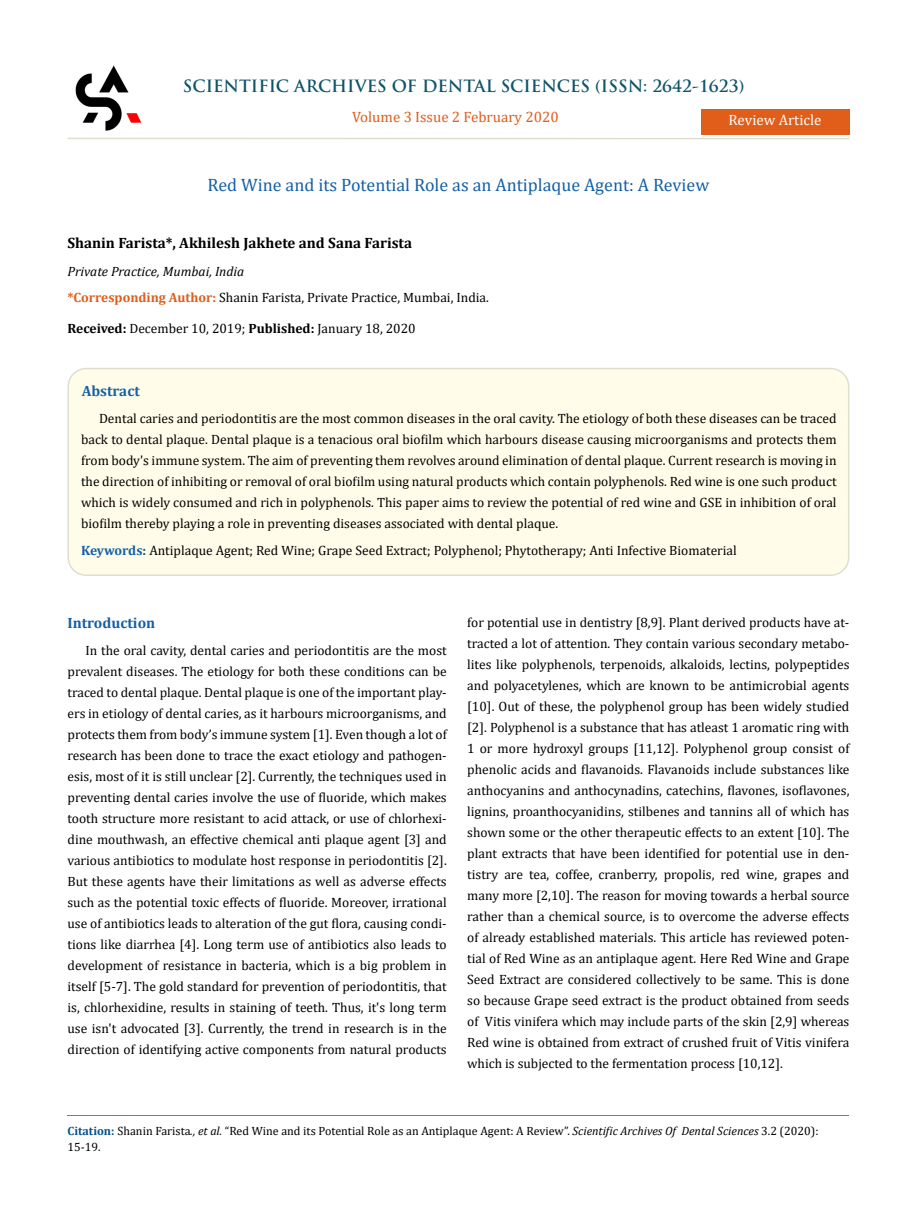
<style>
.page{position:relative;width:917px;height:1224px;background:#fff}
.page>*{position:absolute;margin:0;border:0;box-sizing:border-box;transform-origin:0 0}
.t1{font:18px "Cambria";color:#1560a6}
.t2{font:700 16.5px "Trajan Pro";color:#0e546a}
.t3{font:700 15px "Cambria";color:#000}
.t4{font:15px "Cambria";color:#e05d1a}
.t5{font:700 15px "Cambria";color:#1560a6}
.t6{font:15px "Cambria";color:#fff}
.t7{font:13.5px/21px "Cambria";color:#000;text-align:justify}
.t8{font:12px/16.5px "Cambria";color:#000}
.s1{font-style:italic}
.s2{font-weight:700;color:#e05d1a}
.s3{font-weight:700}
.s4{font-weight:700;color:#1560a6}
.s5{font-weight:700;color:#0e546a}
.s6{font-weight:700;color:#035089}
</style>
<div class="page">
<div style="left:700px;top:110px;width:149px;height:25px;background:#e05d1a"></div>
<img style="left:75px;top:65px;width:66px;height:66px">
<div style="left:68px;top:369px;width:780px;height:206px;background:#fffde9;border-radius:18px"></div>
<div style="left:67px;top:368px;width:782px;height:208px;border:2px solid #e0dfcd;border-radius:18px"></div>
<hr style="left:67px;top:138px;width:782px;height:1px;background:#e0dfcd">
<hr style="left:67px;top:1116px;width:782px;height:1px;background:#e05d1a">
<p class="t2" style="left:183px;top:76px;width:563px">SCIENTIFIC ARCHIVES OF DENTAL SCIENCES (ISSN: 2642-1623)</p>
<p class="t4" style="left:352px;top:108px;width:208px">Volume 3 Issue 2 February 2020</p>
<p class="t6" style="left:728px;top:111px;width:94px">Review Article</p>
<h1 class="t1" style="left:207px;top:174px;width:503px">Red Wine and its Potential Role as an Antiplaque Agent: A Review</h1>
<p class="t3" style="left:67px;top:232px;width:346px">Shanin Farista*, Akhilesh Jakhete and Sana Farista</p>
<p class="t7" style="left:67px;top:258px;width:423px;line-height:26.2px"><span class="s1">Private Practice, Mumbai, India<br></span><span class="s2">*Corresponding Author:</span> Shanin Farista, Private Practice, Mumbai, India.</p>
<p class="t7" style="left:67px;top:318px;width:350px"><span class="s3">Received:</span> December 10, 2019; <span class="s3">Published:</span> January 18, 2020</p>
<p class="t5" style="left:82px;top:380px;width:60px">Abstract</p>
<p class="t7" style="left:81px;top:408px;width:757px;text-indent:18px">Dental caries and periodontitis are the most common diseases in the oral cavity. The etiology of both these diseases can be traced back to dental plaque. Dental plaque is a tenacious oral biofilm which harbours disease causing microorganisms and protects them from body's immune system. The aim of preventing them revolves around elimination of dental plaque. Current research is moving in the direction of inhibiting or removal of oral biofilm using natural products which contain polyphenols. Red wine is one such product which is widely consumed and rich in polyphenols. This paper aims to review the potential of red wine and GSE in inhibition of oral biofilm thereby playing a role in preventing diseases associated with dental plaque.</p>
<p class="t7" style="left:81px;top:540px;width:657px"><span class="s4">Keywords</span><span class="s5">:</span> Antiplaque Agent; Red Wine; Grape Seed Extract; Polyphenol; Phytotherapy; Anti Infective Biomaterial</p>
<p class="t5" style="left:67px;top:612px;width:89px">Introduction</p>
<p class="t7" style="left:67px;top:639px;width:381px;text-indent:18px">In the oral cavity, dental caries and periodontitis are the most prevalent diseases. The etiology for both these conditions can be traced to dental plaque. Dental plaque is one of the important play&shy;ers in etiology of dental caries, as it harbours microorganisms, and protects them from body’s immune system [1]. Even though a lot of research has been done to trace the exact etiology and pathogen&shy;esis, most of it is still unclear [2]. Currently, the techniques used in preventing dental caries involve the use of fluoride, which makes tooth structure more resistant to acid attack, or use of chlorhexi&shy;dine mouthwash, an effective chemical anti plaque agent [3] and various antibiotics to modulate host response in periodontitis [2].<br>But these agents have their limitations as well as adverse effects such as the potential toxic effects of fluoride. Moreover, irrational use of antibiotics leads to alteration of the gut flora, causing condi&shy;tions like diarrhea [4]. Long term use of antibiotics also leads to development of resistance in bacteria, which is a big problem in itself [5-7]. The gold standard for prevention of periodontitis, that is, chlorhexidine, results in staining of teeth. Thus, it's long term use isn't advocated [3]. Currently, the trend in research is in the direction of identifying active components from natural products</p>
<p class="t7" style="left:467px;top:611px;width:384px">for potential use in dentistry [8,9]. Plant derived products have at&shy;tracted a lot of attention. They contain various secondary metabo&shy;lites like polyphenols, terpenoids, alkaloids, lectins, polypeptides and polyacetylenes, which are known to be antimicrobial agents [10]. Out of these, the polyphenol group has been widely studied [2]. Polyphenol is a substance that has atleast 1 aromatic ring with 1 or more hydroxyl groups [11,12]. Polyphenol group consist of phenolic acids and flavanoids. Flavanoids include substances like anthocyanins and anthocynadins, catechins, flavones, isoflavones, lignins, proanthocyanidins, stilbenes and tannins all of which has shown some or the other therapeutic effects to an extent [10]. The plant extracts that have been identified for potential use in den&shy;tistry are tea, coffee, cranberry, propolis, red wine, grapes and many more [2,10]. The reason for moving towards a herbal source rather than a chemical source, is to overcome the adverse effects of already established materials. This article has reviewed poten&shy;tial of Red Wine as an antiplaque agent. Here Red Wine and Grape Seed Extract are considered collectively to be same. This is done so because Grape seed extract is the product obtained from seeds of Vitis vinifera which may include parts of the skin [2,9] whereas Red wine is obtained from extract of crushed fruit of Vitis vinifera which is subjected to the fermentation process [10,12].</p>
<p class="t8" style="left:67px;top:1123px;width:752px"><span class="s6">Citation:</span> Shanin Farista<span class="s1">., et al.</span> “Red Wine and its Potential Role as an Antiplaque Agent: A Review”. <span class="s1">Scientific Archives Of Dental Sciences</span> 3.2 (2020):<br>15-19.</p>
</div>
